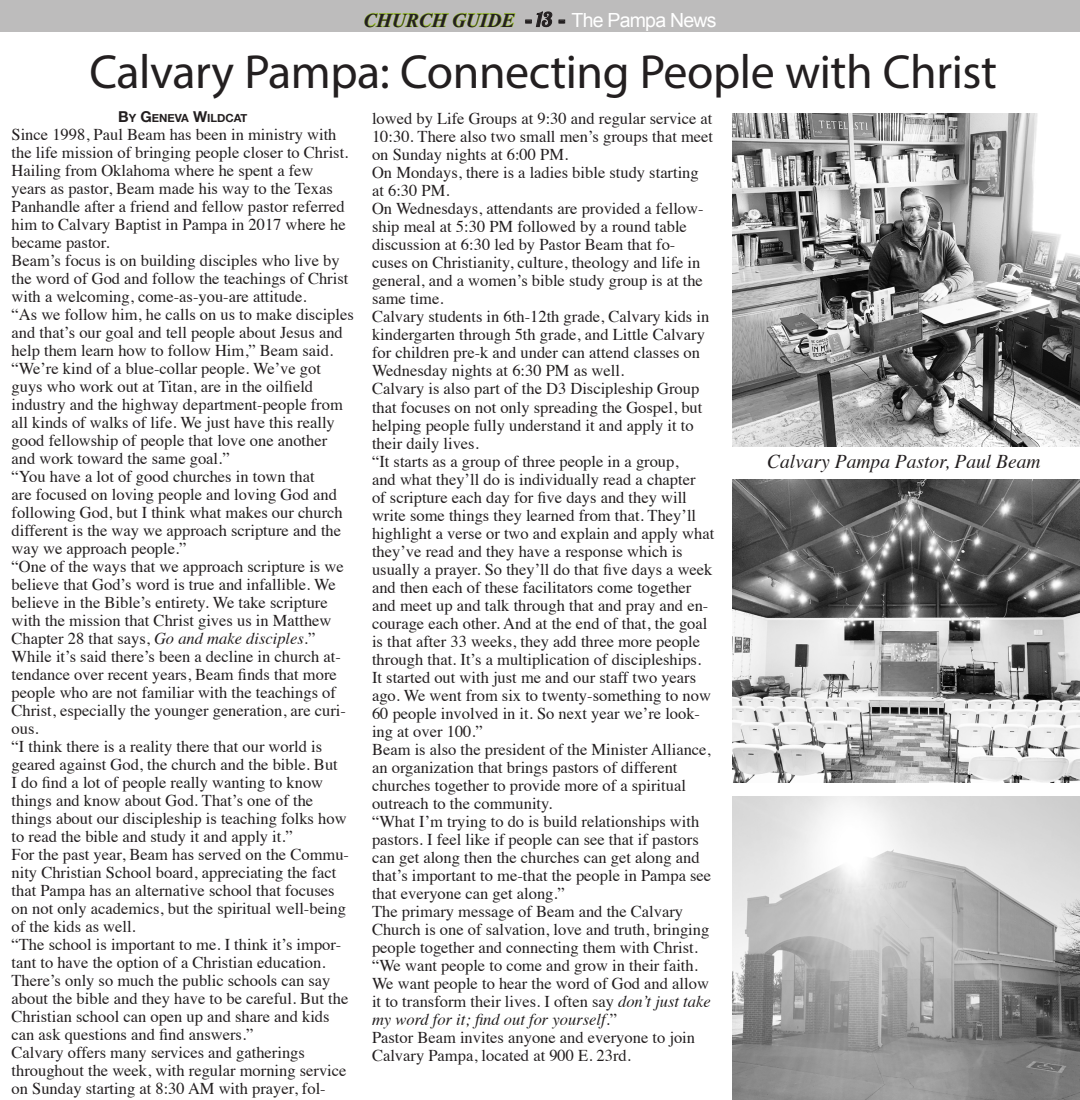
<style>
.page{position:relative;width:1080px;height:1100px;background:#fff}
.page>*{position:absolute;margin:0;border:0;box-sizing:border-box;transform-origin:0 0}
.HeadGarm{font:48px "Myriad Pro";letter-spacing:-.01em;color:#231f20}
.t1{font:19.5px "Arial";letter-spacing:-.04em;color:#fff}
.t2{font:italic 19.5px "Times";color:#231f20}
.t3{font:16.5px/18px "Times";color:#231f20}
.Byline1{font:700 11.25px "Helvetica Neue";color:#231f20}
.s1{font-family:"Times New Roman";font-weight:700;font-style:italic;color:#a1c43a}
.s2{font-weight:900;color:#231f20}
.s3{font-family:"Lobster";color:#231f20}
.s4{font-size:15px}
.s5{font-style:italic}
</style>
<div class="page">
<div style="left:0;top:0;width:1080px;height:31px;background:#bdbcbc"></div>
<img style="left:733px;top:114px;width:347px;height:332px">
<img style="left:733px;top:796px;width:347px;height:303px">
<img style="left:733px;top:479px;width:347px;height:304px">
<p class="t1" style="left:364px;top:7px;width:354px"><span class="s1">CHURCH GUIDE</span> <span class="s2">-</span> <span class="s3">13</span> <span class="s2">-</span> The Pampa News</p>
<p class="HeadGarm" style="left:90px;top:43px;width:909px">Calvary Pampa: Connecting People with Christ</p>
<p class="Byline1" style="left:118px;top:109px;width:131px"><span class="s4">B</span>Y <span class="s4">G</span>ENEVA <span class="s4">W</span>ILDCAT</p>
<p class="t3" style="left:12px;top:124px;width:338px">Since 1998, Paul Beam has been in ministry with the life mission of bringing people closer to Christ.</p>
<p class="t3" style="left:12px;top:160px;width:336px">Hailing from Oklahoma where he spent a few years as pastor, Beam made his way to the Texas Panhandle after a friend and fellow pastor referred him to Calvary Baptist in Pampa in 2017 where he became pastor.</p>
<p class="t3" style="left:12px;top:250px;width:338px">Beam’s focus is on building disciples who live by the word of God and follow the teachings of Christ with a welcoming, come-as-you-are attitude.</p>
<p class="t3" style="left:12px;top:304px;width:344px">“As we follow him, he calls on us to make disciples and that’s our goal and tell people about Jesus and help them learn how to follow Him,” Beam said.</p>
<p class="t3" style="left:12px;top:358px;width:333px">“We’re kind of a blue-collar people. We’ve got guys who work out at Titan, are in the oilfield industry and the highway department-people from all kinds of walks of life. We just have this really good fellowship of people that love one another and work toward the same goal.”</p>
<p class="t3" style="left:12px;top:466px;width:333px">“You have a lot of good churches in town that<br>are focused on loving people and loving God and following God, but I think what makes our church different is the way we approach scripture and the way we approach people.”</p>
<p class="t3" style="left:12px;top:556px;width:334px">“One of the ways that we approach scripture is we believe that God’s word is true and infallible. We believe in the Bible’s entirety. We take scripture with the mission that Christ gives us in Matthew Chapter 28 that says, <span class="s5">Go and make disciples</span>.”</p>
<p class="t3" style="left:12px;top:646px;width:336px">While it’s said there’s been a decline in church at&shy;tendance over recent years, Beam finds that more people who are not familiar with the teachings of Christ, especially the younger generation, are curi&shy;ous.</p>
<p class="t3" style="left:12px;top:736px;width:337px">“I think there is a reality there that our world is geared against God, the church and the bible. But I do find a lot of people really wanting to know things and know about God. That’s one of the things about our discipleship is teaching folks how to read the bible and study it and apply it.”</p>
<p class="t3" style="left:12px;top:844px;width:339px">For the past year, Beam has served on the Commu&shy;nity Christian School board, appreciating the fact that Pampa has an alternative school that focuses on not only academics, but the spiritual well-being of the kids as well.</p>
<p class="t3" style="left:12px;top:934px;width:338px">“The school is important to me. I think it’s impor&shy;tant to have the option of a Christian education.<br>There’s only so much the public schools can say about the bible and they have to be careful. But the Christian school can open up and share and kids can ask questions and find answers.”</p>
<p class="t3" style="left:12px;top:1042px;width:336px">Calvary offers many services and gatherings throughout the week, with regular morning service on Sunday starting at 8:30 AM with prayer, fol-</p>
<p class="t3" style="left:372px;top:108px;width:343px;text-align:justify">lowed by Life Groups at 9:30 and regular service at 10:30. There also two small men’s groups that meet on Sunday nights at 6:00 PM.</p>
<p class="t3" style="left:372px;top:162px;width:328px">On Mondays, there is a ladies bible study starting at 6:30 PM.</p>
<p class="t3" style="left:372px;top:198px;width:333px">On Wednesdays, attendants are provided a fellow&shy;ship meal at 5:30 PM followed by a round table discussion at 6:30 led by Pastor Beam that fo&shy;cuses on Christianity, culture, theology and life in general, and a women’s bible study group is at the same time.</p>
<p class="t3" style="left:372px;top:306px;width:339px">Calvary students in 6th-12th grade, Calvary kids in kindergarten through 5th grade, and Little Calvary for children pre-k and under can attend classes on Wednesday nights at 6:30 PM as well.</p>
<p class="t3" style="left:372px;top:378px;width:332px">Calvary is also part of the D3 Discipleship Group that focuses on not only spreading the Gospel, but helping people fully understand it and apply it to their daily lives.</p>
<p class="t3" style="left:372px;top:450px;width:344px">“It starts as a group of three people in a group,<br>and what they’ll do is individually read a chapter<br>of scripture each day for five days and they will write some things they learned from that. They’ll highlight a verse or two and explain and apply what they’ve read and they have a response which is usually a prayer. So they’ll do that five days a week and then each of these facilitators come together and meet up and talk through that and pray and en&shy;courage each other. And at the end of that, the goal is that after 33 weeks, they add three more people through that. It’s a multiplication of discipleships.<br>It started out with just me and our staff two years ago. We went from six to twenty-something to now 60 people involved in it. So next year we’re look&shy;ing at over 100.”</p>
<p class="t3" style="left:372px;top:738px;width:340px">Beam is also the president of the Minister Alliance, an organization that brings pastors of different churches together to provide more of a spiritual outreach to the community.</p>
<p class="t3" style="left:372px;top:810px;width:341px">“What I’m trying to do is build relationships with pastors. I feel like if people can see that if pastors can get along then the churches can get along and that’s important to me-that the people in Pampa see that everyone can get along.”</p>
<p class="t3" style="left:372px;top:900px;width:339px">The primary message of Beam and the Calvary<br>Church is one of salvation, love and truth, bringing people together and connecting them with Christ.</p>
<p class="t3" style="left:372px;top:954px;width:340px">“We want people to come and grow in their faith.<br>We want people to hear the word of God and allow it to transform their lives. I often say <span class="s5">don’t just take my word for it; find out for yourself</span>.”</p>
<p class="t3" style="left:372px;top:1026px;width:325px">Pastor Beam invites anyone and everyone to join<br>Calvary Pampa, located at 900 E. 23rd.</p>
<p class="t2" style="left:767px;top:445px;width:275px">Calvary Pampa Pastor, Paul Beam</p>
</div>
